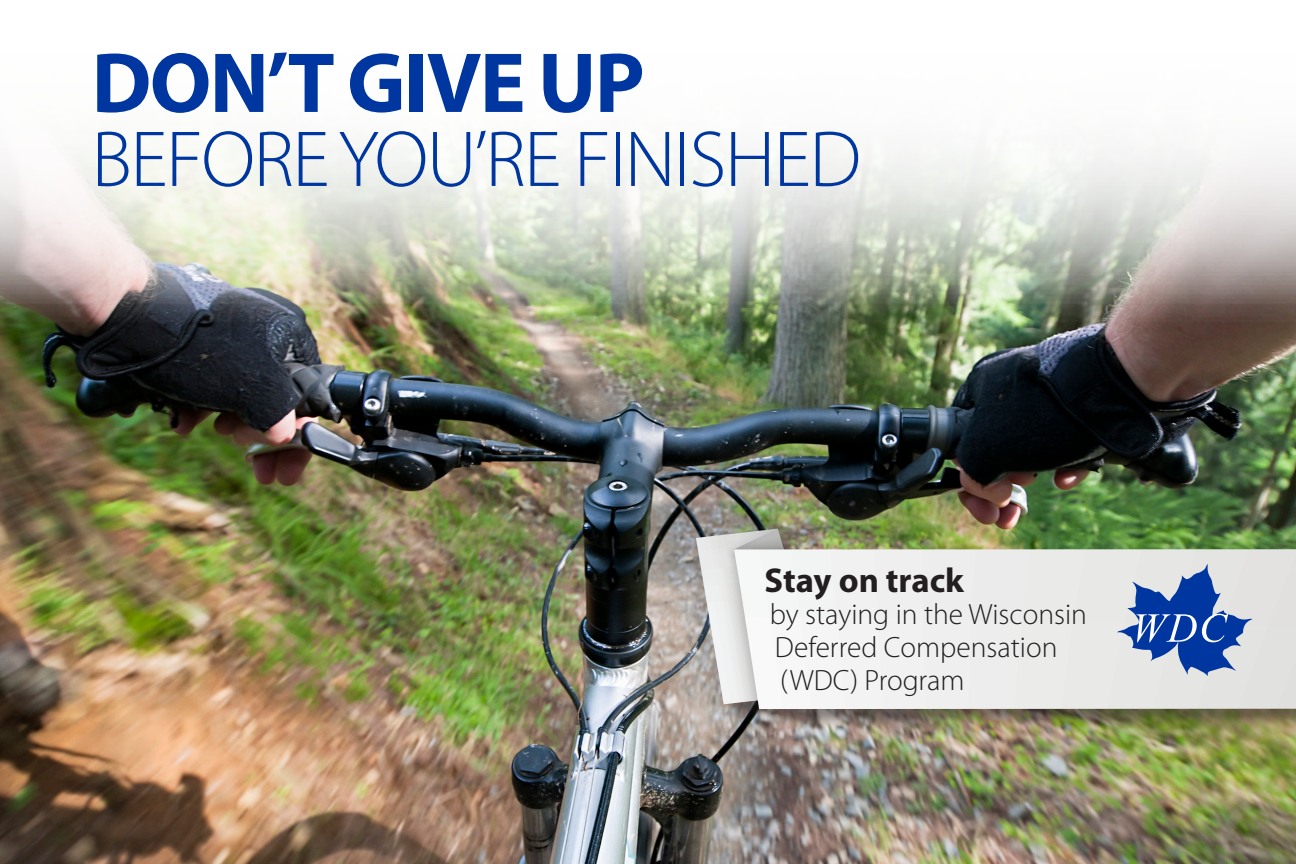
<style>
.page{position:relative;width:1296px;height:864px;background:#fff}
.page>*{position:absolute;margin:0;border:0;box-sizing:border-box;transform-origin:0 0}
.t1{font:700 86px "Myriad Pro";letter-spacing:-.02em;color:#0036a0}
.t2{font:300 80px "Myriad Pro";letter-spacing:-.02em;color:#0036a0}
.t3{font:700 34.6px "Myriad Pro";color:#231f20}
.t4{font:300 29.4px/32.8px "Myriad Pro";color:#231f20}
</style>
<div class="page">
<img style="left:0;top:324px;width:1296px;height:540px">
<div style="left:698px;top:531px;width:598px;height:212px;background:#231f20;opacity:.52"></div>
<svg style="left:696px;top:529px;width:110px;height:175px"></svg>
<svg style="left:734px;top:549px;width:562px;height:160px"></svg>
<svg style="left:1117px;top:564px;width:135px;height:112px;background:#839ac7"></svg>
<img style="left:0;top:145px;width:1296px;height:179px">
<p class="t1" style="left:92px;top:27px;width:555px">DON’T GIVE UP</p>
<p class="t2" style="left:92px;top:115px;width:771px">BEFORE YOU’RE FINISHED</p>
<p class="t3" style="left:765px;top:557px;width:201px">Stay on track</p>
<p class="t4" style="left:770px;top:599px;width:319px">by staying in the Wisconsin<br>Deferred Compensation (WDC) Program</p>
</div>
